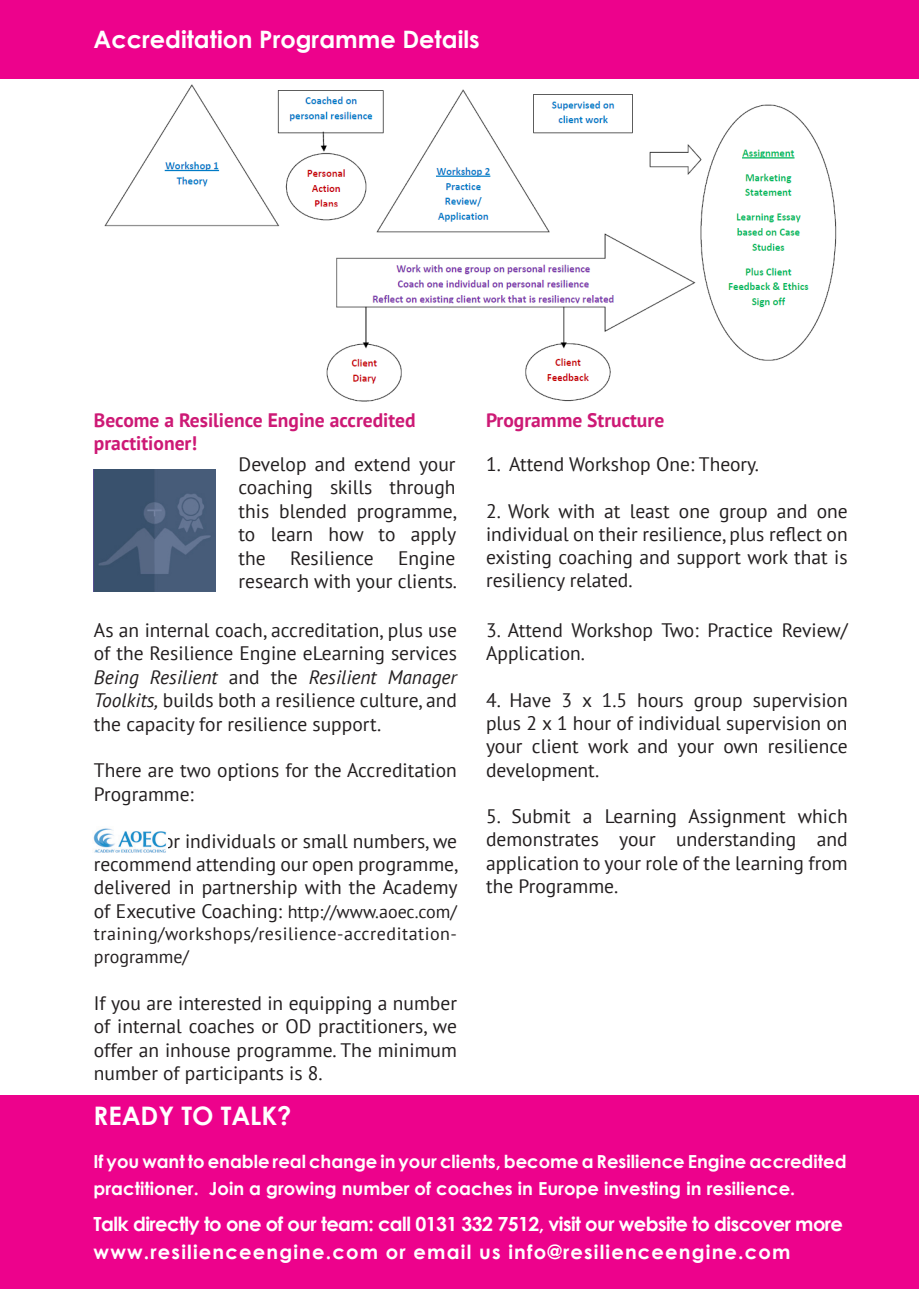
<style>
.page{position:relative;width:919px;height:1289px;background:#fff}
.page>*{position:absolute;margin:0;border:0;box-sizing:border-box;transform-origin:0 0}
.t1{font:700 25.5px "Century Gothic";color:#fff}
.t2{font:700 24px "Century Gothic";color:#fff}
.t3{font:19.5px/23.4px "PT Sans";color:#231f20;text-align:justify}
.t4{font:700 19.5px "Century Gothic";letter-spacing:-.03em;color:#fff}
.t5{font:700 19.5px/23.4px "PT Sans";color:#cd1975}
.t6{font:700 19.5px "Century Gothic";letter-spacing:.06em;color:#fff}
.t7{font:700 18px/27px "Century Gothic";color:#fff}
.t8{font:18px/23.4px "PT Sans";letter-spacing:.03em;color:#231f20}
.s1{font-style:italic}
.s2{font-size:18px}
</style>
<div class="page">
<div style="left:0;top:0;width:918px;height:79px;background:#ed028c"></div>
<div style="left:0;top:1094px;width:918px;height:194px;background:#ed028c"></div>
<img style="left:94px;top:469px;width:121px;height:122px">
<img style="left:104px;top:84px;width:733px;height:318px">
<img style="left:93px;top:828px;width:74px;height:25px">
<p class="t2" style="left:94px;top:21px;width:387px">Accreditation Programme Details</p>
<p class="t5" style="left:94px;top:408px;width:323px">Become a Resilience Engine accredited practitioner!</p>
<p class="t5" style="left:486px;top:408px;width:180px">Programme Structure</p>
<p class="t3" style="left:238px;top:452px;width:220px">Develop and extend your coaching skills through this blended programme, to learn how to apply the Resilience Engine research with your clients.</p>
<p class="t3" style="left:94px;top:618px;width:364px">As an internal coach, accreditation, plus use of the Resilience Engine eLearning services <span class="s1">Being Resilient</span> and the <span class="s1">Resilient Manager Toolkits,</span> builds both a resilience culture, and the capacity for resilience support.</p>
<p class="t3" style="left:94px;top:758px;width:364px">There are two options for the Accreditation<br>Programme:</p>
<p class="t3" style="left:94px;top:828px;width:366px;text-indent:59px">For individuals or small numbers, we recommend attending our open programme, delivered in partnership with the Academy of Executive Coaching: <span class="s2">http://www.aoec.com/</span></p>
<p class="t8" style="left:94px;top:921px;width:364px">training/workshops/resilience-accreditation&shy;programme/</p>
<p class="t3" style="left:94px;top:990px;width:364px">If you are interested in equipping a number of internal coaches or OD practitioners, we offer an inhouse programme. The minimum number of participants is 8.</p>
<h1 class="t1" style="left:94px;top:1096px;width:199px">READY TO TALK?</h1>
<p class="t3" style="left:486px;top:452px;width:274px">1. Attend Workshop One: Theory.</p>
<p class="t3" style="left:486px;top:498px;width:363px">2. Work with at least one group and one individual on their resilience, plus reflect on existing coaching and support work that is resiliency related.</p>
<p class="t3" style="left:486px;top:618px;width:363px">3. Attend Workshop Two: Practice Review/<br>Application.</p>
<p class="t3" style="left:486px;top:687px;width:363px">4. Have 3 x 1.5 hours group supervision plus 2 x 1 hour of individual supervision on your client work and your own resilience development.</p>
<p class="t3" style="left:486px;top:804px;width:363px">5. Submit a Learning Assignment which demonstrates your understanding and application to your role of the learning from the Programme.</p>
<p class="t7" style="left:94px;top:1146px;width:754px">If you want to enable real change in your clients, become a Resilience Engine accredited practitioner. Join a growing number of coaches in Europe investing in resilience.</p>
<p class="t4" style="left:94px;top:1208px;width:750px">Talk directly to one of our team: call 0131 332 7512, visit our website to discover more</p>
<p class="t6" style="left:94px;top:1237px;width:698px">www.resilienceengine.com or email us info@resilienceengine.com</p>
</div>
